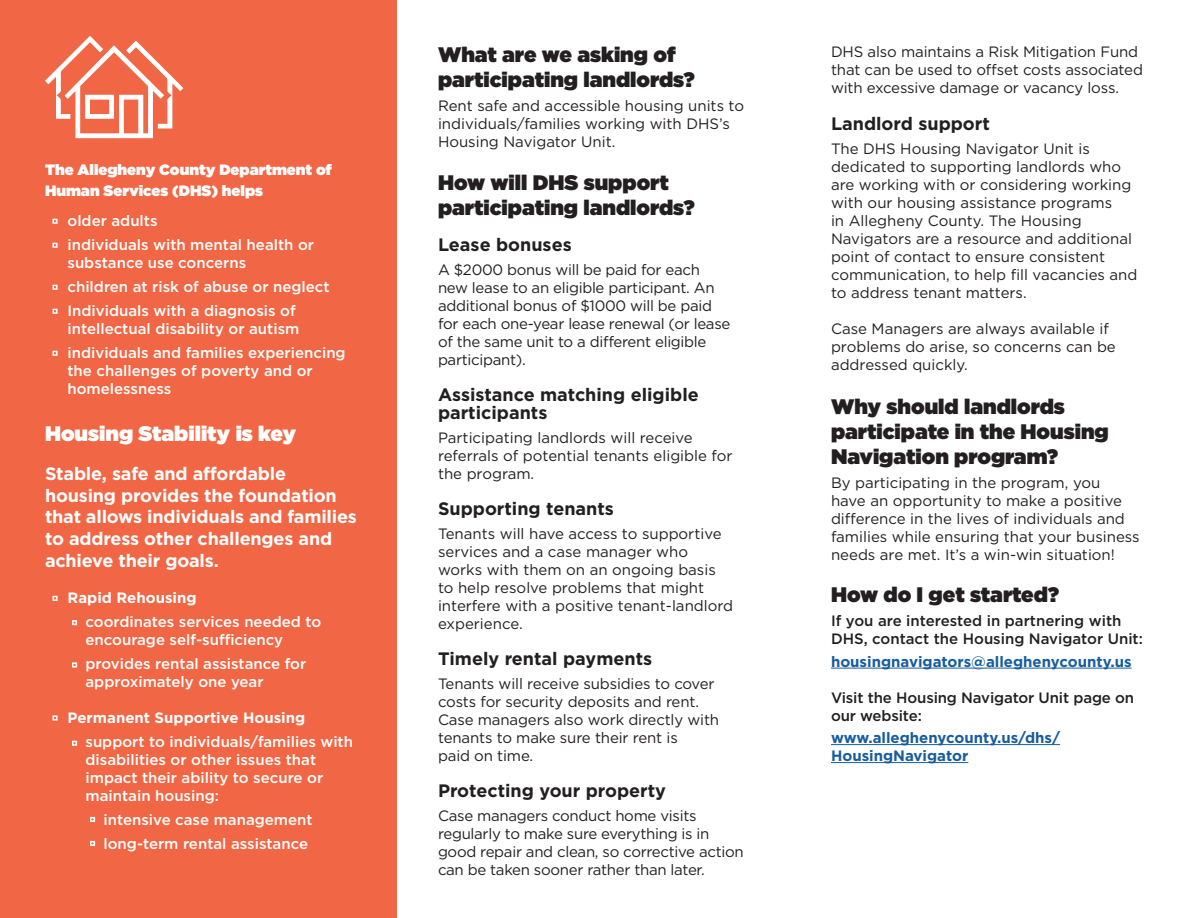
<style>
.page{position:relative;width:1188px;height:918px;background:#fff}
.page>*{position:absolute;margin:0;border:0;box-sizing:border-box;transform-origin:0 0}
.t1{font:900 21px/25.2px "Gotham";color:#231f20}
.t2{font:900 21px "Gotham";color:#fff}
.t3{font:700 18px/21.6px "Gotham";letter-spacing:-.01em;color:#fff}
.t4{font:700 18px/18px "Gotham";color:#231f20}
.t5{font:15px/18px "Gotham";color:#231f20}
.t6{font:500 15px/18px "Gotham";color:#fff}
.t7{font:15px/18px "Gotham";letter-spacing:-.02em;color:#231f20}
.t8{font:500 15px/18px "Gotham";letter-spacing:-.005em;color:#231f20}
.t9{font:700 15px/18px "Gotham";color:#175d9e}
.t10{font:900 15px/21px "Gotham";color:#fff}
.t11{font:700 15px "Gotham";color:#fff}
</style>
<div class="page">
<div style="left:0;top:0;width:397px;height:918px;background:#f16745"></div>
<svg style="left:45px;top:36px;width:138px;height:102px"></svg>
<hr style="left:831px;top:668px;width:301px;height:1px;background:#175d9e">
<hr style="left:831px;top:744px;width:229px;height:1px;background:#175d9e">
<hr style="left:831px;top:762px;width:137px;height:1px;background:#175d9e">
<svg style="left:52px;top:219px;width:6px;height:5px"></svg>
<svg style="left:52px;top:243px;width:6px;height:5px"></svg>
<svg style="left:52px;top:285px;width:6px;height:5px"></svg>
<svg style="left:52px;top:309px;width:6px;height:5px"></svg>
<svg style="left:52px;top:351px;width:6px;height:5px"></svg>
<svg style="left:52px;top:596px;width:6px;height:5px"></svg>
<svg style="left:52px;top:716px;width:6px;height:5px"></svg>
<svg style="left:72px;top:620px;width:5px;height:5px"></svg>
<svg style="left:72px;top:662px;width:5px;height:6px"></svg>
<svg style="left:72px;top:741px;width:5px;height:5px"></svg>
<svg style="left:90px;top:817px;width:5px;height:5px"></svg>
<svg style="left:90px;top:841px;width:5px;height:5px"></svg>
<p class="t10" style="left:45px;top:159px;width:288px">The Allegheny County Department of<br>Human Services (DHS) helps</p>
<p class="t6" style="left:68px;top:211px;width:92px">older adults</p>
<p class="t6" style="left:68px;top:235px;width:248px">individuals with mental health or substance use concerns</p>
<p class="t6" style="left:68px;top:277px;width:264px">children at risk of abuse or neglect</p>
<p class="t6" style="left:68px;top:301px;width:233px">Individuals with a diagnosis of intellectual disability or autism</p>
<p class="t6" style="left:68px;top:343px;width:280px">individuals and families experiencing the challenges of poverty and or homelessness</p>
<p class="t2" style="left:45px;top:418px;width:253px">Housing Stability is key</p>
<p class="t3" style="left:45px;top:463px;width:314px">Stable, safe and affordable housing provides the foundation that allows individuals and families to address other challenges and achieve their goals.</p>
<p class="t11" style="left:68px;top:587px;width:131px">Rapid Rehousing</p>
<p class="t6" style="left:86px;top:612px;width:237px">coordinates services needed to encourage self-sufficiency</p>
<p class="t6" style="left:86px;top:654px;width:222px">provides rental assistance for approximately one year</p>
<p class="t11" style="left:68px;top:707px;width:239px">Permanent Supportive Housing</p>
<p class="t6" style="left:86px;top:732px;width:269px">support to individuals/families with disabilities or other issues that impact their ability to secure or maintain housing:</p>
<p class="t6" style="left:104px;top:810px;width:211px">intensive case management</p>
<p class="t6" style="left:104px;top:834px;width:206px">long-term rental assistance</p>
<p class="t1" style="left:438px;top:41px;width:258px">What are we asking of participating landlords?</p>
<p class="t5" style="left:438px;top:96px;width:308px">Rent safe and accessible housing units to individuals/families working with DHS’s<br>Housing Navigator Unit.</p>
<p class="t1" style="left:438px;top:170px;width:258px">How will DHS support participating landlords?</p>
<p class="t4" style="left:438px;top:236px;width:135px">Lease bonuses</p>
<p class="t7" style="left:438px;top:261px;width:294px">A $2000 bonus will be paid for each new lease to an eligible participant. An additional bonus of $1000 will be paid for each one-year lease renewal (or lease of the same unit to a different eligible participant).</p>
<p class="t4" style="left:438px;top:386px;width:262px">Assistance matching eligible participants</p>
<p class="t5" style="left:438px;top:429px;width:296px">Participating landlords will receive referrals of potential tenants eligible for the program.</p>
<p class="t4" style="left:438px;top:500px;width:178px">Supporting tenants</p>
<p class="t5" style="left:438px;top:525px;width:297px">Tenants will have access to supportive services and a case manager who works with them on an ongoing basis to help resolve problems that might interfere with a positive tenant-landlord experience.</p>
<p class="t4" style="left:438px;top:650px;width:216px">Timely rental payments</p>
<p class="t5" style="left:438px;top:675px;width:278px">Tenants will receive subsidies to cover costs for security deposits and rent.</p>
<p class="t5" style="left:438px;top:711px;width:283px">Case managers also work directly with</p>
<p class="t5" style="left:438px;top:729px;width:241px">tenants to make sure their rent is</p>
<p class="t5" style="left:438px;top:747px;width:97px">paid on time.</p>
<p class="t4" style="left:438px;top:782px;width:230px">Protecting your property</p>
<p class="t7" style="left:438px;top:807px;width:307px">Case managers conduct home visits regularly to make sure everything is in good repair and clean, so corrective action can be taken sooner rather than later.</p>
<p class="t5" style="left:831px;top:42px;width:314px">DHS also maintains a Risk Mitigation Fund that can be used to offset costs associated with excessive damage or vacancy loss.</p>
<p class="t4" style="left:831px;top:115px;width:160px">Landlord support</p>
<p class="t5" style="left:831px;top:140px;width:308px">The DHS Housing Navigator Unit is dedicated to supporting landlords who are working with or considering working with our housing assistance programs<br>in Allegheny County. The Housing Navigators are a resource and additional point of contact to ensure consistent communication, to help fill vacancies and to address tenant matters.</p>
<p class="t5" style="left:831px;top:320px;width:286px">Case Managers are always available if problems do arise, so concerns can be addressed quickly.</p>
<p class="t1" style="left:831px;top:393px;width:279px">Why should landlords participate in the Housing<br>Navigation program?</p>
<p class="t5" style="left:831px;top:473px;width:310px">By participating in the program, you<br>have an opportunity to make a positive difference in the lives of individuals and families while ensuring that your business needs are met. It’s a win-win situation!</p>
<p class="t1" style="left:831px;top:582px;width:230px">How do I get started?</p>
<p class="t8" style="left:831px;top:612px;width:313px">If you are interested in partnering with<br>DHS, contact the Housing Navigator Unit:</p>
<p class="t9" style="left:831px;top:652px;width:302px">housingnavigators@alleghenycounty.us</p>
<p class="t8" style="left:831px;top:688px;width:305px">Visit the Housing Navigator Unit page on our website:</p>
<p class="t9" style="left:831px;top:729px;width:231px">www.alleghenycounty.us/dhs/<br>HousingNavigator</p>
</div>
